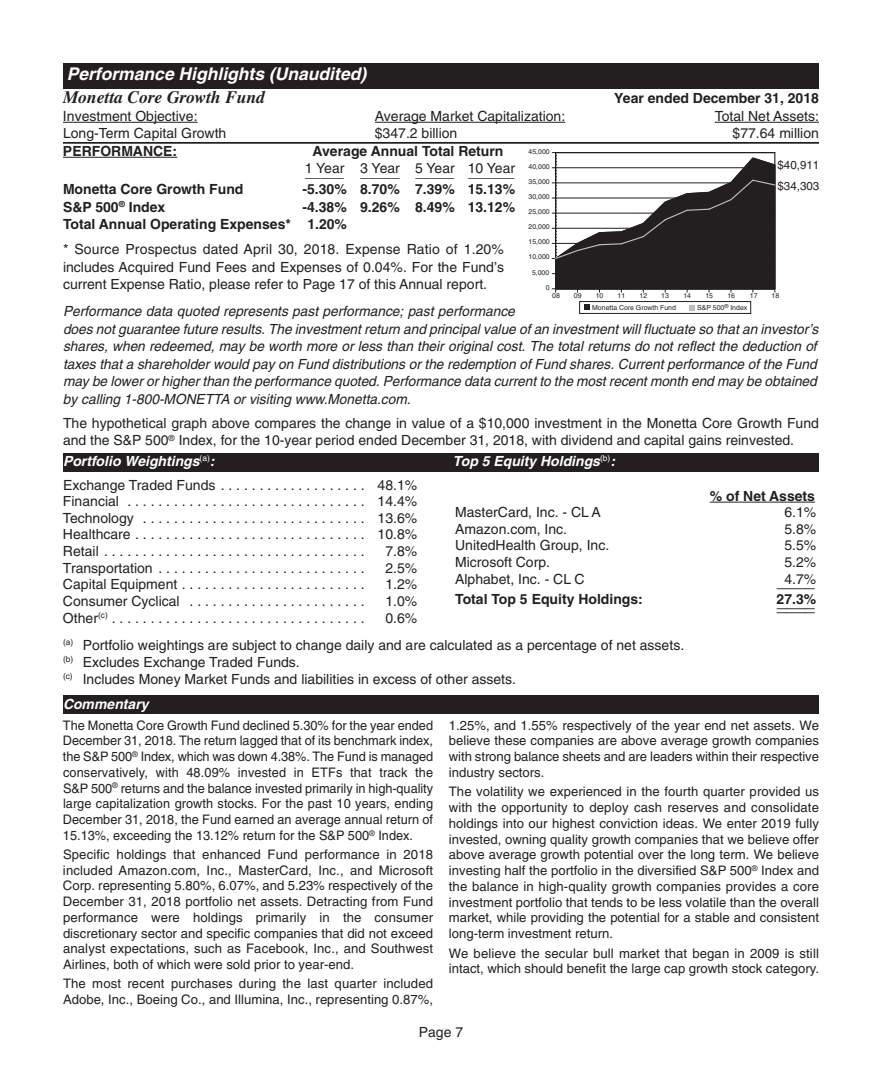
<style>
.page{position:relative;width:882px;height:1071px;background:#fff}
.page>*{position:absolute;margin:0;border:0;box-sizing:border-box;transform-origin:0 0}
.t1{font:italic 700 17.5px "Helvetica";color:#fff}
.t2{font:italic 700 17.5px "Times";color:#231f20}
.t3{font:17.5px "Helvetica";color:#231f20}
.t4{font:14px/16.6px "Helvetica";color:#231f20;text-align:justify}
.t5{font:italic 14px/17.5px "Helvetica";color:#231f20}
.t6{font:700 14px/17.5px "Helvetica";color:#231f20}
.t7{font:italic 700 14px "Helvetica";color:#fff}
.t8{font:13.12px/15.8px "Helvetica";color:#231f20;text-align:justify}
.t9{font:11.55px "Helvetica";color:#231f20}
.t10{font:7px "Helvetica";color:#231f20}
</style>
<div class="page">
<hr style="left:63px;top:122px;width:135px;height:1px;background:#231f20">
<hr style="left:375px;top:122px;width:190px;height:1px;background:#231f20">
<hr style="left:715px;top:122px;width:104px;height:1px;background:#231f20">
<hr style="left:63px;top:142px;width:756px;height:2px;background:#231f20">
<hr style="left:63px;top:157px;width:114px;height:1px;background:#231f20">
<svg style="left:552px;top:152px;width:224px;height:140px"></svg>
<svg style="left:689px;top:305px;width:5px;height:6px"></svg>
<div style="left:579px;top:301px;width:172px;height:13px;border:1px solid #231f20"></div>
<svg style="left:584px;top:305px;width:6px;height:5px"></svg>
<hr style="left:710px;top:502px;width:105px;height:1px;background:#231f20">
<div style="left:63px;top:453px;width:756px;height:18px;background:#231f20"></div>
<div style="left:63px;top:695px;width:756px;height:19px;background:#231f20"></div>
<div style="left:63px;top:63px;width:756px;height:25px;background:#231f20"></div>
<h1 class="t1" style="left:67px;top:67px;width:301px">Performance Highlights (Unaudited)</h1>
<h1 class="t2" style="left:63px;top:91px;width:204px">Monetta Core Growth Fund</h1>
<p class="t6" style="left:614px;top:91px;width:206px">Year ended December 31, 2018</p>
<p class="t4" style="left:63px;top:109px;width:136px">Investment Objective:</p>
<p class="t4" style="left:375px;top:109px;width:192px">Average Market Capitalization:</p>
<p class="t4" style="left:715px;top:109px;width:106px">Total Net Assets:</p>
<p class="t4" style="left:63px;top:126px;width:165px">Long-Term Capital Growth</p>
<p class="t4" style="left:375px;top:126px;width:84px">$347.2 billion</p>
<p class="t4" style="left:733px;top:126px;width:88px">$77.64 million</p>
<p class="t6" style="left:63px;top:143px;width:116px">PERFORMANCE:</p>
<p class="t6" style="left:313px;top:143px;width:192px">Average Annual Total Return</p>
<p class="t4" style="left:305px;top:161px;width:212px">1 Year 3 Year 5 Year 10 Year</p>
<p class="t4" style="left:305px;top:165px;width:211px">_____ _____ _____ ______</p>
<p class="t6" style="left:63px;top:182px;width:182px">Monetta Core Growth Fund</p>
<p class="t6" style="left:302px;top:182px;width:214px">-5.30% 8.70% 7.39% 15.13%</p>
<p class="t6" style="left:63px;top:199px;width:104px">S&amp;P 500<sup>®</sup> Index</p>
<p class="t10" style="left:529px;top:149px;width:23px">45,000</p>
<p class="t9" style="left:778px;top:161px;width:43px">$40,911</p>
<p class="t10" style="left:529px;top:164px;width:23px">40,000</p>
<p class="t10" style="left:529px;top:179px;width:23px">35,000</p>
<p class="t9" style="left:778px;top:182px;width:43px">$34,303</p>
<p class="t10" style="left:529px;top:194px;width:23px">30,000</p>
<p class="t6" style="left:63px;top:199px;width:454px;text-indent:239px">-4.38% 9.26% 8.49% 13.12%<br>Total Annual Operating Expenses* 1.20%</p>
<p class="t4" style="left:63px;top:242px;width:443px;line-height:17.5px">* Source Prospectus dated April 30, 2018. Expense Ratio of 1.20% includes Acquired Fund Fees and Expenses of 0.04%. For the Fund’s current Expense Ratio, please refer to Page 17 of this Annual report.</p>
<p class="t5" style="left:63px;top:304px;width:757px">Performance data quoted represents past performance; past performance<br>does not guarantee future results. The investment return and principal value of an investment will fluctuate so that an investor’s shares, when redeemed, may be worth more or less than their original cost. The total returns do not reflect the deduction of taxes that a shareholder would pay on Fund distributions or the redemption of Fund shares. Current performance of the Fund may be lower or higher than the performance quoted. Performance data current to the most recent month end may be obtained by calling 1-800-MONETTA or visiting www.Monetta.com.</p>
<p class="t4" style="left:63px;top:415px;width:758px;line-height:17.5px">The hypothetical graph above compares the change in value of a $10,000 investment in the Monetta Core Growth Fund and the S&amp;P 500<sup>®</sup> Index, for the 10-year period ended December 31, 2018, with dividend and capital gains reinvested.</p>
<p class="t10" style="left:529px;top:209px;width:23px">25,000</p>
<p class="t10" style="left:529px;top:224px;width:23px">20,000</p>
<p class="t10" style="left:529px;top:239px;width:23px">15,000</p>
<p class="t10" style="left:529px;top:254px;width:23px">10,000</p>
<p class="t10" style="left:532px;top:270px;width:19px">5,000</p>
<p class="t10" style="left:546px;top:285px;width:5px">0</p>
<p class="t10" style="left:772px;top:293px;width:9px">18</p>
<p class="t10" style="left:552px;top:293px;width:9px">08</p>
<p class="t10" style="left:574px;top:293px;width:9px">09</p>
<p class="t10" style="left:596px;top:293px;width:9px">10</p>
<p class="t10" style="left:618px;top:293px;width:9px">11</p>
<p class="t10" style="left:640px;top:293px;width:9px">12</p>
<p class="t10" style="left:661px;top:293px;width:9px">13</p>
<p class="t10" style="left:683px;top:293px;width:9px">14</p>
<p class="t10" style="left:705px;top:293px;width:9px">15</p>
<p class="t10" style="left:727px;top:293px;width:9px">16</p>
<p class="t10" style="left:750px;top:293px;width:9px">17</p>
<p class="t10" style="left:592px;top:305px;width:85px">Monetta Core Growth Fund</p>
<p class="t10" style="left:697px;top:305px;width:52px">S&amp;P 500<sup>®</sup> Index</p>
<p class="t7" style="left:63px;top:456px;width:153px">Portfolio Weightings<sup>(a)</sup>:</p>
<p class="t7" style="left:453px;top:456px;width:164px">Top 5 Equity Holdings<sup>(b)</sup>:</p>
<p class="t4" style="left:63px;top:478px;width:356px">Exchange Traded Funds . . . . . . . . . . . . . . . . . . . 48.1% Financial . . . . . . . . . . . . . . . . . . . . . . . . . . . . . . . 14.4% Technology . . . . . . . . . . . . . . . . . . . . . . . . . . . . . 13.6% Healthcare . . . . . . . . . . . . . . . . . . . . . . . . . . . . . . 10.8% Retail . . . . . . . . . . . . . . . . . . . . . . . . . . . . . . . . . .</p>
<p class="t4" style="left:385px;top:544px;width:33px">7.8%</p>
<p class="t4" style="left:63px;top:561px;width:303px">Transportation . . . . . . . . . . . . . . . . . . . . . . . . . . .</p>
<p class="t4" style="left:385px;top:561px;width:33px">2.5%</p>
<p class="t4" style="left:63px;top:577px;width:303px">Capital Equipment . . . . . . . . . . . . . . . . . . . . . . . .</p>
<p class="t4" style="left:385px;top:577px;width:33px">1.2%</p>
<p class="t4" style="left:63px;top:594px;width:303px">Consumer Cyclical . . . . . . . . . . . . . . . . . . . . . . .</p>
<p class="t4" style="left:385px;top:594px;width:33px">1.0%</p>
<p class="t4" style="left:63px;top:611px;width:303px">Other<sup>(c)</sup> . . . . . . . . . . . . . . . . . . . . . . . . . . . . . . . . .</p>
<p class="t4" style="left:385px;top:611px;width:33px">0.6%</p>
<p class="t6" style="left:710px;top:488px;width:107px">% of Net Assets</p>
<p class="t4" style="left:455px;top:505px;width:147px">MasterCard, Inc. - CL A</p>
<p class="t4" style="left:784px;top:505px;width:33px">6.1%</p>
<p class="t4" style="left:455px;top:522px;width:114px">Amazon.com, Inc.</p>
<p class="t4" style="left:784px;top:522px;width:33px">5.8%</p>
<p class="t4" style="left:455px;top:539px;width:156px">UnitedHealth Group, Inc.</p>
<p class="t4" style="left:784px;top:539px;width:33px">5.5%</p>
<p class="t4" style="left:455px;top:555px;width:96px">Microsoft Corp.</p>
<p class="t4" style="left:784px;top:555px;width:33px">5.2%</p>
<p class="t4" style="left:455px;top:572px;width:131px">Alphabet, Inc. - CL C</p>
<h1 class="t3" style="left:777px;top:575px;width:41px">_<sup>4</sup>_<sup>.</sup> _<sup>7</sup> <sup>%</sup>_</h1>
<p class="t6" style="left:455px;top:591px;width:189px">Total Top 5 Equity Holdings:</p>
<h1 class="t3" style="left:777px;top:596px;width:41px"><sup>2</sup>__ <sup>7</sup>__ <sup>.</sup> __<sup>3</sup> <sup>%</sup>__</h1>
<p class="t4" style="left:63px;top:638px;width:623px;text-align:left"><sup>(a)</sup> Portfolio weightings are subject to change daily and are calculated as a percentage of net assets. <sup>(b)</sup> Excludes Exchange Traded Funds.<br><sup>(c)</sup> Includes Money Market Funds and liabilities in excess of other assets.</p>
<p class="t8" style="left:63px;top:718px;width:372px">The Monetta Core Growth Fund declined 5.30% for the year ended December 31, 2018. The return lagged that of its benchmark index, the S&amp;P 500<sup>®</sup> Index, which was down 4.38%. The Fund is managed conservatively, with 48.09% invested in ETFs that track the S&amp;P 500<sup>®</sup> returns and the balance invested primarily in high-quality large capitalization growth stocks. For the past 10 years, ending December 31, 2018, the Fund earned an average annual return of 15.13%, exceeding the 13.12% return for the S&amp;P 500<sup>®</sup> Index.</p>
<p class="t8" style="left:63px;top:848px;width:372px">Specific holdings that enhanced Fund performance in 2018 included Amazon.com, Inc., MasterCard, Inc., and Microsoft Corp. representing 5.80%, 6.07%, and 5.23% respectively of the December 31, 2018 portfolio net assets. Detracting from Fund performance were holdings primarily in the consumer discretionary sector and specific companies that did not exceed analyst expectations, such as Facebook, Inc., and Southwest Airlines, both of which were sold prior to year-end.</p>
<p class="t8" style="left:63px;top:977px;width:372px">The most recent purchases during the last quarter included<br>Adobe, Inc., Boeing Co., and Illumina, Inc., representing 0.87%,</p>
<p class="t7" style="left:63px;top:699px;width:87px">Commentary</p>
<p class="t8" style="left:449px;top:718px;width:372px">1.25%, and 1.55% respectively of the year end net assets. We believe these companies are above average growth companies with strong balance sheets and are leaders within their respective industry sectors.</p>
<p class="t8" style="left:449px;top:785px;width:372px">The volatility we experienced in the fourth quarter provided us with the opportunity to deploy cash reserves and consolidate holdings into our highest conviction ideas. We enter 2019 fully invested, owning quality growth companies that we believe offer above average growth potential over the long term. We believe investing half the portfolio in the diversified S&amp;P 500<sup>®</sup> Index and the balance in high-quality growth companies provides a core investment portfolio that tends to be less volatile than the overall market, while providing the potential for a stable and consistent long-term investment return.</p>
<p class="t8" style="left:449px;top:946px;width:372px">We believe the secular bull market that began in 2009 is still intact, which should benefit the large cap growth stock category.</p>
<p class="t4" style="left:419px;top:1025px;width:46px">Page 7</p>
</div>
